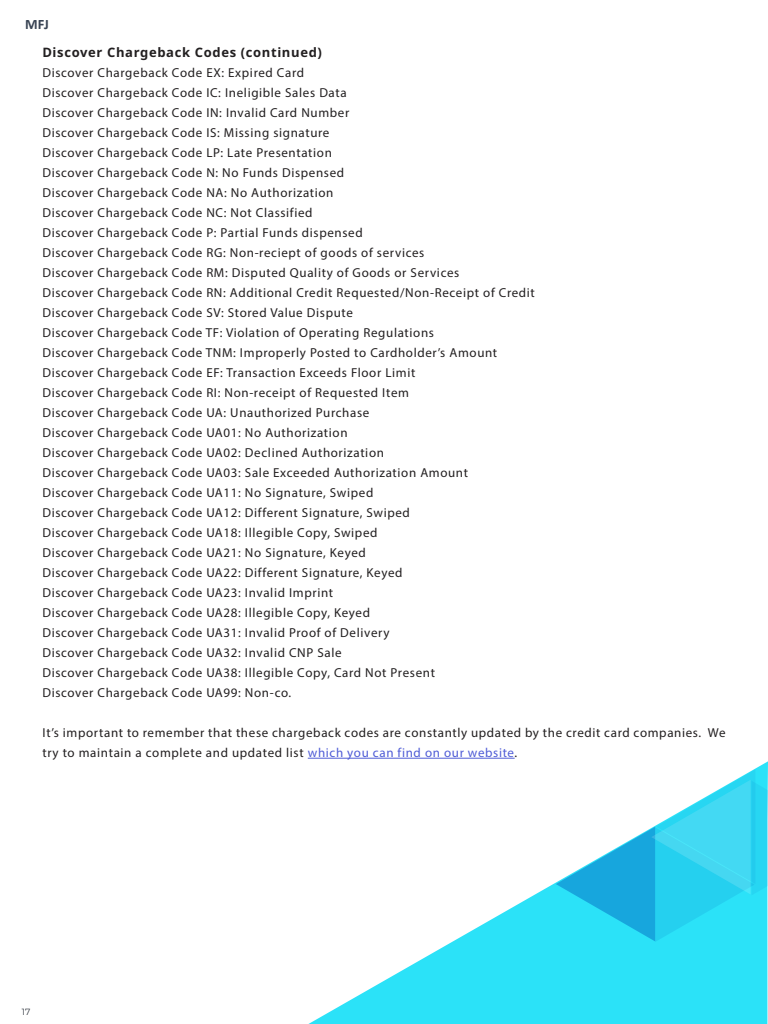
<style>
.page{position:relative;width:768px;height:1024px;background:#fff}
.page>*{position:absolute;margin:0;border:0;box-sizing:border-box;transform-origin:0 0}
.t1{font:700 14.4px "Calibri";color:#394454}
.t2{font:13px/20px "Myriad Pro";letter-spacing:.05em;color:#221f20}
.t3{font:700 13px "Noto Sans";letter-spacing:.05em;color:#221f20}
.t4{font:9px "Montserrat";color:#2e333c}
.s1{color:#4f5cd6}
</style>
<div class="page">
<svg style="left:308px;top:761px;width:460px;height:263px"></svg>
<hr style="left:308px;top:758px;width:207px;height:1px;background:#4f5cd6">
<svg style="left:556px;top:769px;width:212px;height:173px"></svg>
<p class="t1" style="left:25px;top:14px;width:25px">MFJ</p>
<p class="t3" style="left:42px;top:43px;width:281px">Discover Chargeback Codes (continued(</p>
<p class="t2" style="left:42px;top:62px;width:494px">Discover Chargeback Code EX: Expired Card<br>Discover Chargeback Code IC: Ineligible Sales Data<br>Discover Chargeback Code IN: Invalid Card Number<br>Discover Chargeback Code IS: Missing signature<br>Discover Chargeback Code LP: Late Presentation<br>Discover Chargeback Code N: No Funds Dispensed<br>Discover Chargeback Code NA: No Authorization<br>Discover Chargeback Code NC: Not Classified<br>Discover Chargeback Code :P Partial Funds dispensed<br>Discover Chargeback Code RG: Non-reciept of goods of services<br>Discover Chargeback Code RM: Disputed Quality of Goods or Services<br>Discover Chargeback Code RN: Additional Credit Requested/Non-Receipt of Credit Discover Chargeback Code SV: Stored Value Dispute<br>Discover Chargeback Code TF: Violation of Operating Regulations<br>Discover Chargeback Code TNM: Improperly Posted to Cardholder s’ Amount Discover Chargeback Code EF: Transaction Exceeds Floor Limit<br>Discover Chargeback Code RI: Non-receipt of Requested Item<br>Discover Chargeback Code UA: Unauthorized Purchase<br>Discover Chargeback Code UA01: No Authorization<br>Discover Chargeback Code UA02: Declined Authorization<br>Discover Chargeback Code UA03: Sale Exceeded Authorization Amount<br>Discover Chargeback Code UA11: No Signature, Swiped<br>Discover Chargeback Code UA12: Different Signature, Swiped<br>Discover Chargeback Code UA18: Illegible Copy, Swiped<br>Discover Chargeback Code UA21: No Signature, Keyed<br>Discover Chargeback Code UA22: Different Signature, Keyed<br>Discover Chargeback Code UA23: Invalid Imprint<br>Discover Chargeback Code UA28: Illegible Copy, Keyed<br>Discover Chargeback Code UA31: Invalid Proof of Delivery<br>Discover Chargeback Code UA32: Invalid CNP Sale<br>Discover Chargeback Code UA38: Illegible Copy, Card Not Present<br>Discover Chargeback Code UA99: Non-co.</p>
<p class="t2" style="left:42px;top:722px;width:660px">It s’ important to remember that these chargeback codes are constantly updated by the credit card companies. try to maintain a complete and updated list <span class="s1">which you can find on our website</span>.</p>
<p class="t2" style="left:708px;top:722px;width:19px">We</p>
<p class="t4" style="left:22px;top:1005px;width:10px">17</p>
</div>
